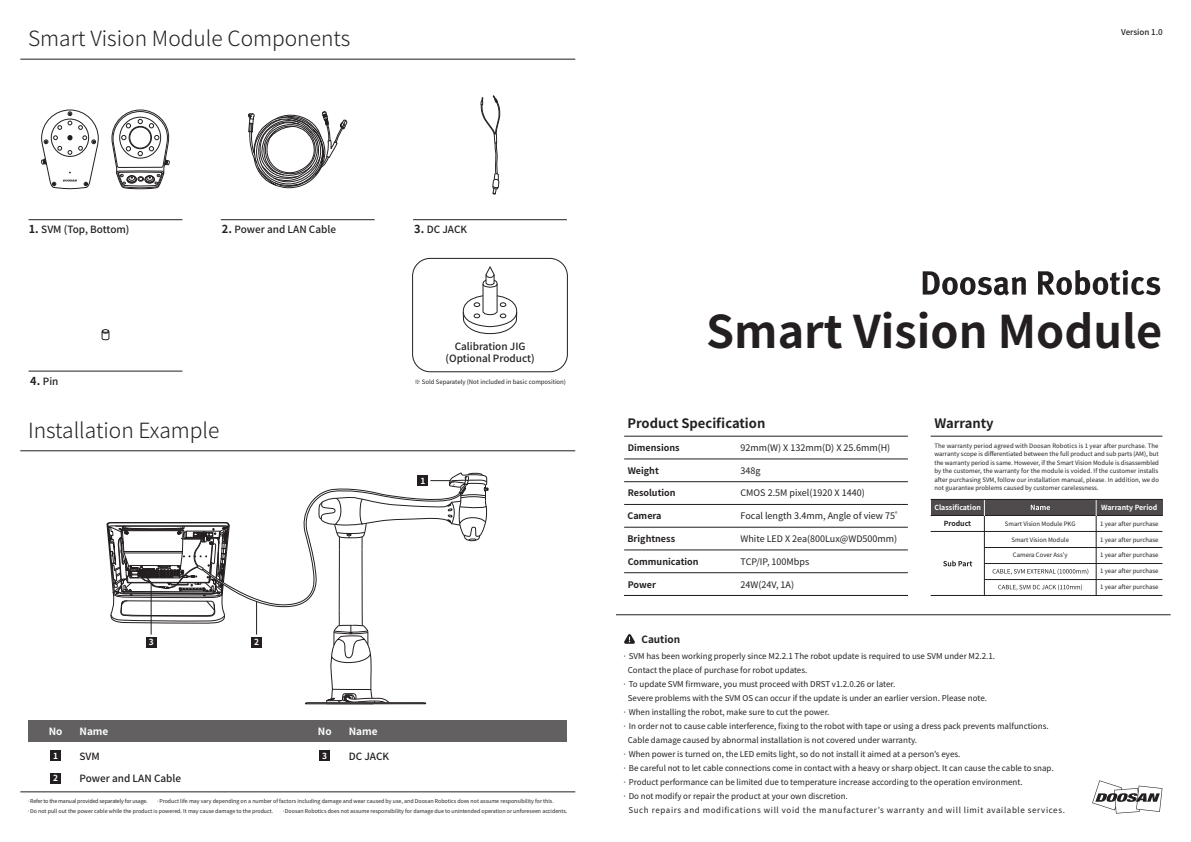
<style>
.page{position:relative;width:1191px;height:842px;background:#fff}
.page>*{position:absolute;margin:0;border:0;box-sizing:border-box;transform-origin:0 0}
.t1{font:700 45px "Noto Sans CJ Kkr";color:#231f20}
.t2{font:300 21px "Noto Sans CJ Kkr";color:#231f20}
.t3{font:700 13px "Noto Sans CJ Kkr";color:#231f20}
.t4{font:500 10px/12px "Noto Sans CJ Kkr";color:#231f20;text-align:center}
.t5{font:700 10px "Noto Sans CJ Kkr";color:#fff}
.t6{font:700 10px "Noto Sans CJ Kkr";color:#231f20}
.t7{font:9px "Noto Sans CJ Kkr";color:#231f20}
.t8{font:700 9px "Noto Sans CJ Kkr";color:#231f20}
.t9{font:700 8.4px "Noto Sans CJ Kkr";color:#fff}
.t10{font:8px "Noto Sans CJ Kkr";color:#231f20}
.t11{font:8px "Noto Sans CJ Kkr";letter-spacing:.075em;color:#231f20}
.t12{font:500 8px "Noto Sans CJ Kkr";color:#231f20}
.t13{font:700 7px "Noto Sans CJ Kkr";color:#fff}
.t14{font:700 7px "Noto Sans CJ Kkr";color:#231f20}
.t15{font:6px/8.5px "Noto Sans CJ Kkr";color:#231f20}
.t16{font:5.3px/10.1px "Noto Sans CJ Kkr";color:#231f20}
.s1{font-weight:700;font-size:11px}
</style>
<div class="page">
<div style="left:930px;top:499px;width:232px;height:16px;background:#4f4b4c"></div>
<svg style="left:107px;top:473px;width:381px;height:231px"></svg>
<div style="left:50px;top:750px;width:11px;height:11px;background:#231f20"></div>
<div style="left:50px;top:773px;width:11px;height:10px;background:#231f20"></div>
<div style="left:29px;top:720px;width:538px;height:22px;background:#626060"></div>
<hr style="left:930px;top:436px;width:232px;height:1px;background:#231f20">
<hr style="left:930px;top:515px;width:232px;height:1px;background:#231f20">
<hr style="left:930px;top:531px;width:232px;height:1px;background:#231f20">
<hr style="left:930px;top:499px;width:232px;height:1px;background:#231f20">
<hr style="left:984px;top:547px;width:178px;height:1px;background:#231f20">
<hr style="left:984px;top:563px;width:178px;height:1px;background:#231f20">
<hr style="left:984px;top:579px;width:178px;height:1px;background:#231f20">
<hr style="left:930px;top:595px;width:232px;height:1px;background:#231f20">
<svg style="left:943px;top:561px;width:29px;height:5px"></svg>
<svg style="left:1030px;top:505px;width:20px;height:5px"></svg>
<svg style="left:1092px;top:780px;width:70px;height:33px"></svg>
<svg style="left:922px;top:271px;width:103px;height:24px"></svg>
<svg style="left:1038px;top:270px;width:122px;height:25px"></svg>
<div style="left:319px;top:750px;width:11px;height:11px;background:#231f20"></div>
<hr style="left:20px;top:792px;width:555px;height:1px;background:#231f20">
<hr style="left:20px;top:450px;width:555px;height:1px;background:#231f20">
<hr style="left:20px;top:59px;width:555px;height:1px;background:#231f20">
<hr style="left:616px;top:614px;width:554px;height:1px;background:#231f20">
<svg style="left:624px;top:634px;width:11px;height:10px"></svg>
<hr style="left:29px;top:371px;width:153px;height:1px;background:#231f20">
<hr style="left:29px;top:220px;width:153px;height:1px;background:#231f20">
<hr style="left:413px;top:220px;width:154px;height:1px;background:#231f20">
<hr style="left:221px;top:220px;width:154px;height:1px;background:#231f20">
<svg style="left:463px;top:266px;width:54px;height:68px"></svg>
<div style="left:412px;top:258px;width:156px;height:114px;border:1px solid #231f20;border-radius:18px"></div>
<svg style="left:112px;top:110px;width:57px;height:80px"></svg>
<svg style="left:41px;top:110px;width:58px;height:79px"></svg>
<svg style="left:248px;top:111px;width:99px;height:78px"></svg>
<svg style="left:480px;top:96px;width:20px;height:99px"></svg>
<svg style="left:102px;top:329px;width:7px;height:11px"></svg>
<hr style="left:984px;top:500px;width:1px;height:95px;background:#231f20">
<hr style="left:1096px;top:500px;width:1px;height:95px;background:#231f20">
<svg style="left:992px;top:569px;width:96px;height:6px"></svg>
<svg style="left:998px;top:584px;width:84px;height:6px"></svg>
<svg style="left:984px;top:500px;width:1px;height:16px"></svg>
<svg style="left:1096px;top:500px;width:1px;height:16px"></svg>
<hr style="left:624px;top:436px;width:284px;height:1px;background:#231f20">
<hr style="left:624px;top:459px;width:284px;height:1px;background:#231f20">
<hr style="left:624px;top:481px;width:284px;height:1px;background:#231f20">
<hr style="left:624px;top:504px;width:284px;height:1px;background:#231f20">
<hr style="left:624px;top:527px;width:284px;height:1px;background:#231f20">
<hr style="left:624px;top:550px;width:284px;height:1px;background:#231f20">
<hr style="left:624px;top:572px;width:284px;height:1px;background:#231f20">
<hr style="left:624px;top:595px;width:284px;height:1px;background:#231f20">
<h2 class="t2" style="left:28px;top:27px;width:323px">Smart Vision Module Components</h2>
<p class="t12" style="left:1121px;top:27px;width:43px">Version 1.0</p>
<p class="t4" style="left:29px;top:224px;width:102px"><span class="s1">1.</span> SVM (Top, Bottom)</p>
<p class="t4" style="left:30px;top:375px;width:30px"><span class="s1">4.</span> Pin</p>
<p class="t4" style="left:222px;top:224px;width:116px"><span class="s1">2.</span> Power and LAN Cable</p>
<p class="t4" style="left:414px;top:224px;width:54px"><span class="s1">3.</span> DC JACK</p>
<p class="t4" style="left:445px;top:341px;width:91px">Calibration JIG (Optional Product)</p>
<p class="t15" style="left:414px;top:378px;width:153px">※ Sold Separately (Not included in basic composition)</p>
<h2 class="t2" style="left:28px;top:418px;width:193px">Installation Example</h2>
<p class="t9" style="left:420px;top:476px;width:6px">1</p>
<p class="t5" style="left:49px;top:726px;width:15px">No</p>
<p class="t5" style="left:80px;top:726px;width:30px">Name</p>
<p class="t9" style="left:149px;top:637px;width:6px">3</p>
<p class="t9" style="left:254px;top:638px;width:6px">2</p>
<p class="t9" style="left:53px;top:751px;width:6px">1</p>
<p class="t4" style="left:80px;top:750px;width:22px">SVM</p>
<p class="t9" style="left:53px;top:773px;width:6px">2</p>
<p class="t4" style="left:80px;top:773px;width:103px">Power and LAN Cable</p>
<p class="t5" style="left:318px;top:726px;width:15px">No</p>
<p class="t5" style="left:349px;top:726px;width:30px">Name</p>
<p class="t9" style="left:322px;top:751px;width:6px">3</p>
<p class="t4" style="left:349px;top:750px;width:42px">DC JACK</p>
<p class="t16" style="left:27px;top:796px;width:247px">·Refer to the manual provided separately for usage.<br>·Do not pull out the power cable while the product is powered. It may cause damage to the product.</p>
<p class="t16" style="left:282px;top:806px;width:287px">·Doosan Robotics does not assume responsibility for damage due to unintended operation or unforeseen accidents.</p>
<p class="t16" style="left:156px;top:796px;width:399px">·Product life may vary depending on a number of factors including damage and wear caused by use, and Doosan Robotics does not assume responsibility for this.</p>
<h1 class="t1" style="left:706px;top:306px;width:458px">Smart Vision Module</h1>
<h3 class="t3" style="left:627px;top:416px;width:139px">Product Specification</h3>
<p class="t8" style="left:628px;top:465px;width:33px">Weight</p>
<p class="t7" style="left:740px;top:465px;width:22px">348g</p>
<p class="t8" style="left:628px;top:442px;width:53px">Dimensions</p>
<p class="t7" style="left:740px;top:442px;width:151px">92mm(W) X 132mm(D) X 25.6mm(H)</p>
<p class="t8" style="left:628px;top:488px;width:49px">Resolution</p>
<p class="t7" style="left:740px;top:488px;width:126px">CMOS 2.5M pixel(1920 X 1440)</p>
<p class="t8" style="left:627px;top:533px;width:49px">Brightness</p>
<p class="t7" style="left:740px;top:533px;width:158px">White LED X 2ea(800Lux@WD500mm)</p>
<p class="t8" style="left:627px;top:511px;width:36px">Camera</p>
<p class="t7" style="left:740px;top:511px;width:161px">Focal length 3.4mm, Angle of view 75ﾟ</p>
<p class="t8" style="left:628px;top:556px;width:72px">Communication</p>
<p class="t7" style="left:740px;top:556px;width:70px">TCP/IP, 100Mbps</p>
<h3 class="t3" style="left:934px;top:415px;width:61px">Warranty</h3>
<p class="t15" style="left:934px;top:442px;width:226px">The warranty period agreed with Doosan Robotics is 1 year after purchase. The warranty scope is differentiated between the full product and sub parts (AM), but the warranty period is same. However, if the Smart Vision Module is disassembled by the customer, the warranty for the module is voided. If the customer installs after purchasing SVM, follow our installation manual, please. In addition, we do not guarantee problems caused by customer carelessness.</p>
<p class="t13" style="left:934px;top:503px;width:48px">Classification</p>
<p class="t14" style="left:943px;top:519px;width:29px">Product</p>
<p class="t15" style="left:1005px;top:519px;width:72px">Smart Vision Module PKG</p>
<p class="t15" style="left:1011px;top:535px;width:59px">Smart Vision Module</p>
<p class="t15" style="left:1013px;top:551px;width:56px">Camera Cover Ass’y</p>
<p class="t13" style="left:1101px;top:503px;width:58px">Warranty Period</p>
<p class="t15" style="left:1100px;top:519px;width:60px">1 year after purchase</p>
<p class="t15" style="left:1100px;top:535px;width:60px">1 year after purchase</p>
<p class="t15" style="left:1100px;top:551px;width:60px">1 year after purchase</p>
<p class="t15" style="left:1100px;top:567px;width:60px">1 year after purchase</p>
<p class="t8" style="left:628px;top:579px;width:30px">Power</p>
<p class="t7" style="left:740px;top:579px;width:55px">24W(24V, 1A)</p>
<p class="t15" style="left:1100px;top:583px;width:60px">1 year after purchase</p>
<p class="t6" style="left:641px;top:633px;width:40px">Caution</p>
<p class="t10" style="left:622px;top:652px;width:374px">· SVM has been working properly since M2.2.1 The robot update is required to use SVM under M2.2.1.</p>
<p class="t10" style="left:628px;top:666px;width:181px">Contact the place of purchase for robot updates.</p>
<p class="t10" style="left:622px;top:680px;width:274px">· To update SVM firmware, you must proceed with DRST v1.2.0.26 or later.</p>
<p class="t10" style="left:628px;top:694px;width:361px">Severe problems with the SVM OS can occur if the update is under an earlier version. Please note.</p>
<p class="t10" style="left:622px;top:708px;width:208px">· When installing the robot, make sure to cut the power.</p>
<p class="t10" style="left:622px;top:722px;width:428px">· In order not to cause cable interference, fixing to the robot with tape or using a dress pack prevents malfunctions.</p>
<p class="t10" style="left:628px;top:736px;width:291px">Cable damage caused by abnormal installation is not covered under warranty.</p>
<p class="t10" style="left:622px;top:750px;width:339px">· When power is turned on, the LED emits light, so do not install it aimed at a person’s eyes.</p>
<p class="t10" style="left:622px;top:764px;width:432px">· Be careful not to let cable connections come in contact with a heavy or sharp object. It can cause the cable to snap.</p>
<p class="t10" style="left:622px;top:778px;width:402px">· Product performance can be limited due to temperature increase according to the operation environment.</p>
<p class="t10" style="left:622px;top:792px;width:227px">· Do not modify or repair the product at your own discretion.</p>
<p class="t11" style="left:628px;top:806px;width:438px">Such repairs and modifications will void the manufacturer’s warranty and will limit available services.</p>
</div>
